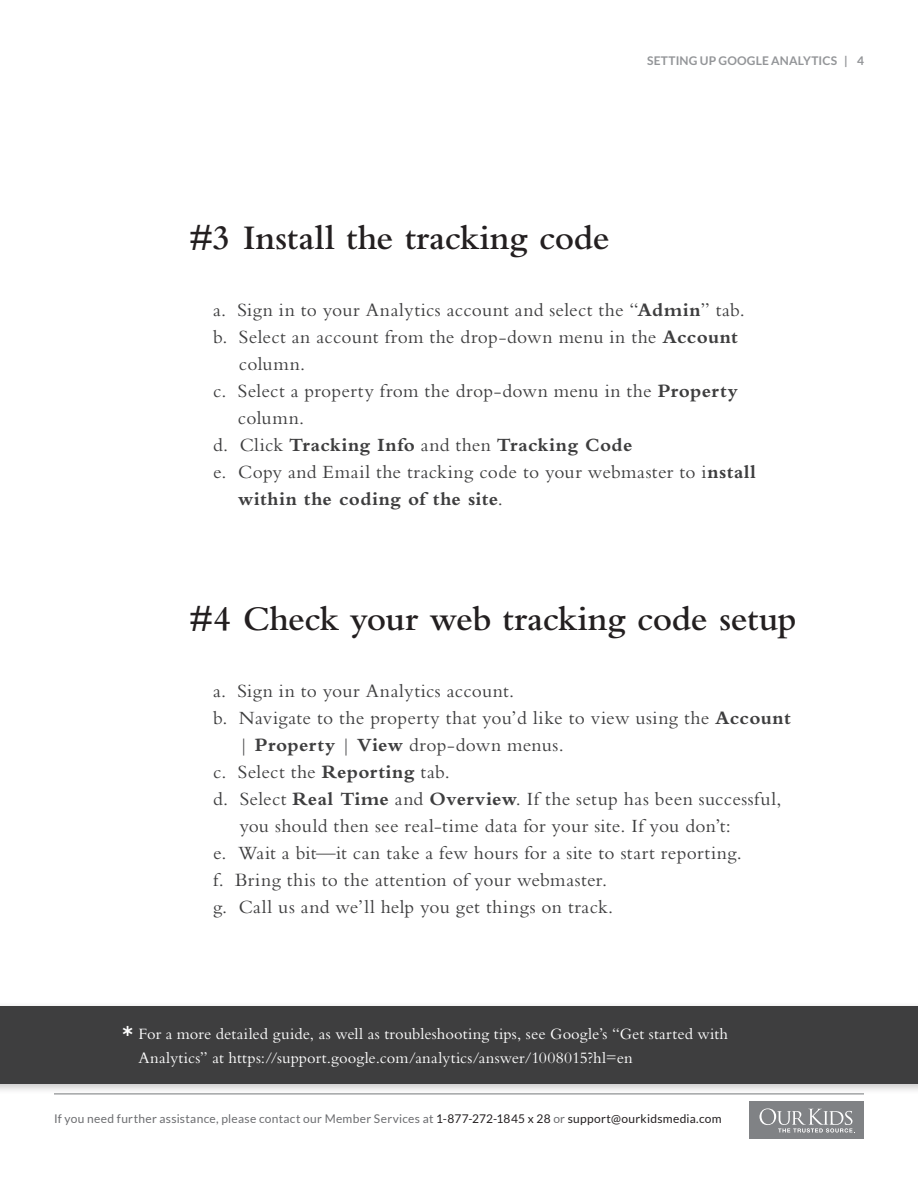
<style>
.page{position:relative;width:918px;height:1188px;background:#fff}
.page>*{position:absolute;margin:0;border:0;box-sizing:border-box;transform-origin:0 0}
.t1{font:600 36px "Bembo Std";letter-spacing:-.01em;color:#231f20}
.t2{font:19.5px "Bembo Std";letter-spacing:.015em;color:#3e3e3f}
.t3{font:700 19.5px "Bembo Std";letter-spacing:.02em;color:#3e3e3f}
.t4{font:16.5px/24px "Bembo Std";letter-spacing:.005em;color:#fff}
.t5{font:12px "Lato";letter-spacing:.025em;color:#6c6d70}
.t6{font:700 12px "Lato";letter-spacing:.015em;color:#939598}
.s1{font-weight:700}
.s2{font-weight:400}
.s3{color:#231f20}
</style>
<div class="page">
<div style="left:750px;top:1102px;width:114px;height:37px;background:#808285"></div>
<svg style="left:759px;top:1108px;width:96px;height:25px"></svg>
<div style="left:0;top:1001px;width:918px;height:95px;background:#231f20;opacity:.25"></div>
<div style="left:0;top:1007px;width:918px;height:77px;background:#3e3e3f"></div>
<p class="t6" style="left:647px;top:54px;width:218px">SETTING UP GOOGLE ANALYTICS | 4</p>
<h1 class="t1" style="left:189px;top:218px;width:422px">#3 Install the tracking code</h1>
<p class="t2" style="left:213px;top:299px;width:533px">a. Sign in to your Analytics account and select the “<span class="s1">Admin</span>” tab.</p>
<p class="t2" style="left:213px;top:326px;width:527px">b. Select an account from the drop-down menu in the <span class="s1">Account</span></p>
<p class="t2" style="left:239px;top:353px;width:68px">column.</p>
<p class="t2" style="left:213px;top:380px;width:526px">c. Select a property from the drop-down menu in the <span class="s1">Property</span></p>
<p class="t2" style="left:238px;top:407px;width:68px">column.</p>
<p class="t3" style="left:213px;top:434px;width:421px"><span class="s2">d. Click</span> Tracking Info <span class="s2">and then</span> Tracking Code</p>
<p class="t2" style="left:213px;top:461px;width:544px">e. Copy and Email the tracking code to your webmaster to i<span class="s1">nstall</span></p>
<p class="t3" style="left:238px;top:488px;width:266px">within the coding of the site<span class="s2">.</span></p>
<h1 class="t1" style="left:189px;top:598px;width:609px">#4 Check your web tracking code setup</h1>
<p class="t2" style="left:213px;top:680px;width:303px">a. Sign in to your Analytics account.</p>
<p class="t2" style="left:213px;top:707px;width:579px">b. Navigate to the property that you’d like to view using the <span class="s1">Account</span></p>
<p class="t2" style="left:239px;top:734px;width:326px">| <span class="s1">Property</span> | <span class="s1">View</span> drop-down menus.</p>
<p class="t2" style="left:213px;top:761px;width:238px">c. Select the <span class="s1">Reporting</span> tab.</p>
<p class="t2" style="left:213px;top:788px;width:570px">d. Select <span class="s1">Real Time</span> and <span class="s1">Overview</span>. If the setup has been successful,</p>
<p class="t2" style="left:240px;top:815px;width:493px">you should then see real-time data for your site. If you don’t:</p>
<p class="t2" style="left:213px;top:842px;width:530px">e. Wait a bit—it can take a few hours for a site to start reporting.</p>
<p class="t2" style="left:213px;top:869px;width:396px">f. Bring this to the attention of your webmaster.</p>
<p class="t2" style="left:213px;top:896px;width:402px">g. Call us and we’ll help you get things on track.</p>
<p class="t4" style="left:138px;top:1022px;width:591px">For a more detailed guide, as well as troubleshooting tips, see Google’s “Get started with<br>Analytics” at https://support.google.com/analytics/answer/1008015?hl=en</p>
<p class="t5" style="left:54px;top:1112px;width:669px">If you need further assistance, please contact our Member Services at <span class="s3">1-877-272-1845 x 28</span> or <span class="s3">support@ourkidsmedia.com</span></p>
</div>
